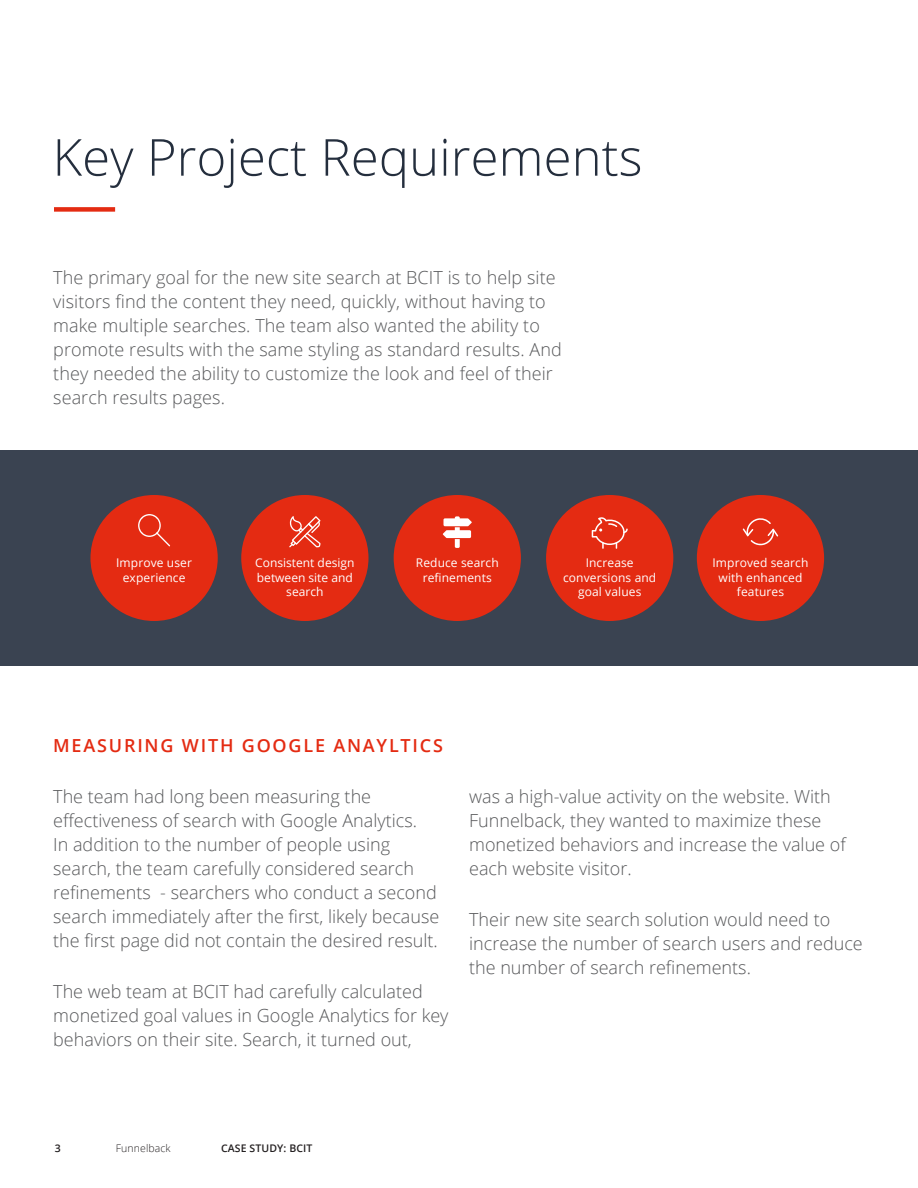
<style>
.page{position:relative;width:918px;height:1188px;background:#fff}
.page>*{position:absolute;margin:0;border:0;box-sizing:border-box;transform-origin:0 0}
.t1{font:300 51px "Open Sans";color:#242e3d}
.t2{font:300 18px/24px "Open Sans";color:#57585a}
.t3{font:600 18px "Open Sans";letter-spacing:.1em;color:#e42b12}
.t4{font:12px/14.4px "Open Sans";letter-spacing:.01em;color:#fff;text-align:center}
.t5{font:600 10.5px "Open Sans";letter-spacing:.01em;color:#231f20}
.t6{font:300 10.5px "Open Sans";letter-spacing:.01em;color:#231f20}
</style>
<div class="page">
<div style="left:54px;top:207px;width:61px;height:5px;background:#e42b12"></div>
<div style="left:0;top:450px;width:918px;height:216px;background:#3a4351"></div>
<div style="left:90px;top:495px;width:128px;height:126px;background:#e42b12;border-radius:50%"></div>
<svg style="left:138px;top:514px;width:32px;height:32px"></svg>
<div style="left:394px;top:495px;width:127px;height:126px;background:#e42b12;border-radius:50%"></div>
<svg style="left:443px;top:516px;width:29px;height:32px"></svg>
<div style="left:697px;top:495px;width:127px;height:126px;background:#e42b12;border-radius:50%"></div>
<svg style="left:743px;top:518px;width:35px;height:27px"></svg>
<div style="left:241px;top:495px;width:128px;height:126px;background:#e42b12;border-radius:50%"></div>
<svg style="left:289px;top:516px;width:32px;height:31px"></svg>
<div style="left:546px;top:495px;width:127px;height:126px;background:#e42b12;border-radius:50%"></div>
<svg style="left:592px;top:517px;width:36px;height:32px"></svg>
<p class="t1" style="left:52px;top:122px;width:592px">Key Project Requirements</p>
<p class="t2" style="left:53px;top:265px;width:510px">The primary goal for the new site search at BCIT is to help site visitors find the content they need, quickly, without having to make multiple searches. The team also wanted the ability to promote results with the same styling as standard results. And they needed the ability to customize the look and feel of their search results pages.</p>
<p class="t4" style="left:255px;top:555px;width:101px">Consistent design between site and search</p>
<p class="t4" style="left:563px;top:555px;width:95px">Increase conversions and goal values</p>
<p class="t4" style="left:116px;top:555px;width:77px">Improve user experience</p>
<p class="t4" style="left:416px;top:555px;width:84px">Reduce search refinements</p>
<p class="t4" style="left:712px;top:555px;width:98px">Improved search with enhanced features</p>
<p class="t3" style="left:53px;top:733px;width:391px">MEASURING WITH GOOGLE ANAYLTICS</p>
<p class="t2" style="left:53px;top:784px;width:388px">The team had long been measuring the effectiveness of search with Google Analytics.<br>In addition to the number of people using search, the team carefully considered search refinements - searchers who conduct a second search immediately after the first, likely because the first page did not contain the desired result.</p>
<p class="t2" style="left:53px;top:979px;width:397px">The web team at BCIT had carefully calculated monetized goal values in Google Analytics for key behaviors on their site. Search, it turned out,</p>
<p class="t2" style="left:469px;top:784px;width:378px">was a high-value activity on the website. With Funnelback, they wanted to maximize these monetized behaviors and increase the value of each website visitor.</p>
<p class="t2" style="left:469px;top:907px;width:395px">Their new site search solution would need to increase the number of search users and reduce the number of search refinements.</p>
<p class="t5" style="left:55px;top:1141px;width:7px">3</p>
<p class="t6" style="left:116px;top:1141px;width:56px">Funnelback</p>
<p class="t5" style="left:221px;top:1141px;width:93px">CASE STUDY: BCIT</p>
</div>
